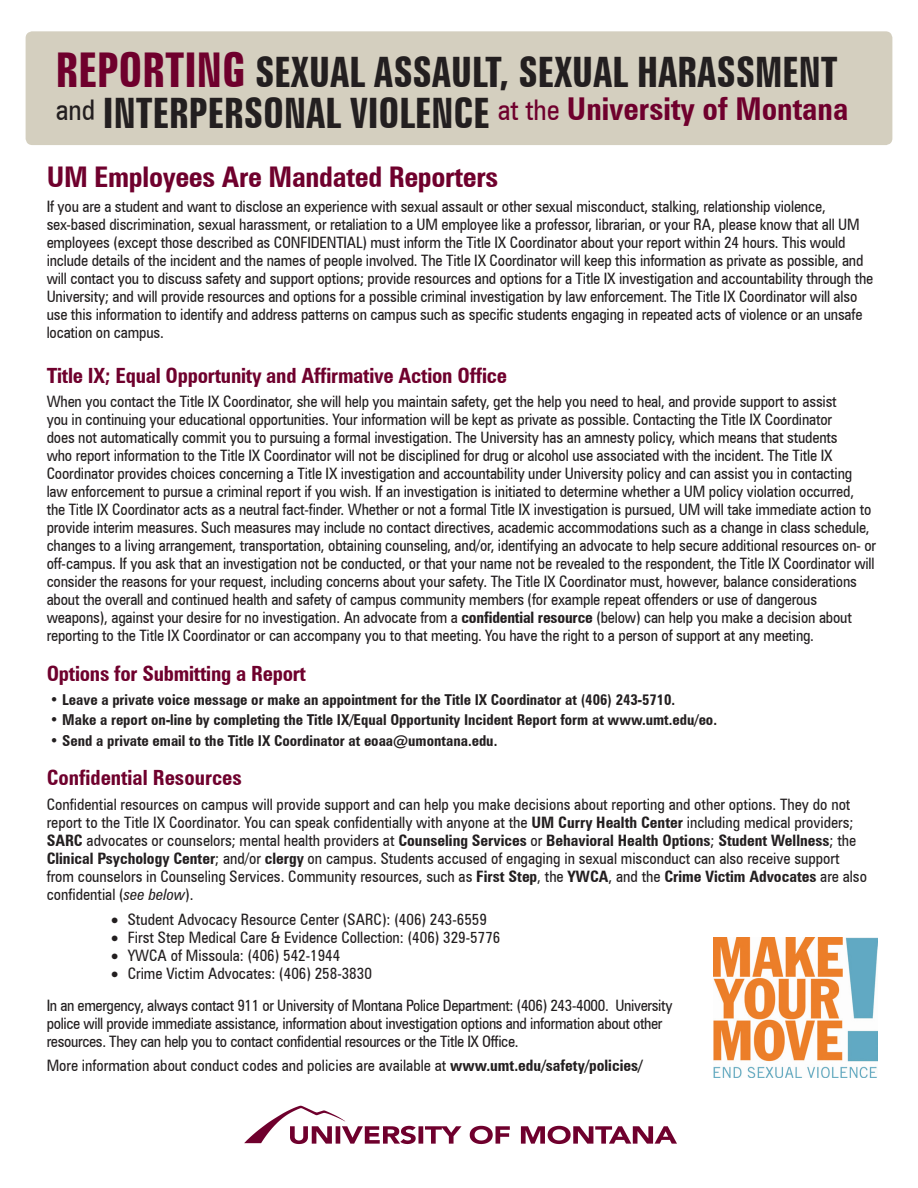
<style>
.page{position:relative;width:918px;height:1188px;background:#fff}
.page>*{position:absolute;margin:0;border:0;box-sizing:border-box;transform-origin:0 0}
.Heading_1{font:700 extra-condensed 42px/40.5px "Zurich BT";color:#231f20}
.t1{font:700 condensed 28.5px "Zurich BT";letter-spacing:-.01em;color:#6f002d}
.t2{font:700 condensed 21px "Zurich BT";letter-spacing:-.01em;color:#6f002d}
.t3{font:condensed 15.75px/18px "Zurich BT";letter-spacing:-.01em;color:#231f20}
.t4{font:700 condensed 15px "Zurich BT";color:#231f20}
.s1{font-size:48px;color:#6f002d}
.s2{font-weight:700}
.s3{font-style:italic}
</style>
<div class="page">
<div style="left:26px;top:31px;width:866px;height:114px;background:#d4cfbf;border-radius:7px"></div>
<img style="left:713px;top:938px;width:165px;height:139px">
<img style="left:244px;top:1105px;width:433px;height:40px">
<p class="Heading_1" style="left:56px;top:52px;width:794px"><span class="s1">REPORTING</span> SEXUAL ASSAULT, SEXUAL HARASSMENT <sup>and</sup> INTERPERSONAL VIOLENCE <sup>at</sup> <sup>the</sup> <sup>University</sup> <sup>of</sup> <sup>Montana</sup></p>
<p class="t1" style="left:47px;top:160px;width:453px">UM Employees Are Mandated Reporters</p>
<p class="t3" style="left:47px;top:197px;width:828px">If you are a student and want to disclose an experience with sexual assault or other sexual misconduct, stalking, relationship violence, sex-based discrimination, sexual harassment, or retaliation to a UM employee like a professor, librarian, or your RA, please know that all UM employees (except those described as CONFIDENTIAL) must inform the Title IX Coordinator about your report within 24 hours. This would include details of the incident and the names of people involved. The Title IX Coordinator will keep this information as private as possible, and will contact you to discuss safety and support options; provide resources and options for a Title IX investigation and accountability through the University; and will provide resources and options for a possible criminal investigation by law enforcement. The Title IX Coordinator will also use this information to identify and address patterns on campus such as specific students engaging in repeated acts of violence or an unsafe location on campus.</p>
<p class="t2" style="left:47px;top:362px;width:462px">Title IX; Equal Opportunity and Affirmative Action Office</p>
<p class="t3" style="left:47px;top:393px;width:831px">When you contact the Title IX Coordinator, she will help you maintain safety, get the help you need to heal, and provide support to assist<br>you in continuing your educational opportunities. Your information will be kept as private as possible. Contacting the Title IX Coordinator<br>does not automatically commit you to pursuing a formal investigation. The University has an amnesty policy, which means that students<br>who report information to the Title IX Coordinator will not be disciplined for drug or alcohol use associated with the incident. The Title IX Coordinator provides choices concerning a Title IX investigation and accountability under University policy and can assist you in contacting law enforcement to pursue a criminal report if you wish. If an investigation is initiated to determine whether a UM policy violation occurred, the Title IX Coordinator acts as a neutral fact-finder. Whether or not a formal Title IX investigation is pursued, UM will take immediate action to provide interim measures. Such measures may include no contact directives, academic accommodations such as a change in class schedule, changes to a living arrangement, transportation, obtaining counseling, and/or, identifying an advocate to help secure additional resources on- or off-campus. If you ask that an investigation not be conducted, or that your name not be revealed to the respondent, the Title IX Coordinator will consider the reasons for your request, including concerns about your safety. The Title IX Coordinator must, however, balance considerations about the overall and continued health and safety of campus community members (for example repeat offenders or use of dangerous weapons), against your desire for no investigation. An advocate from a <span class="s2">confidential resource</span> (below) can help you make a decision about reporting to the Title IX Coordinator or can accompany you to that meeting. You have the right to a person of support at any meeting.</p>
<p class="t2" style="left:47px;top:660px;width:261px">Options for Submitting a Report</p>
<p class="t4" style="left:50px;top:690px;width:627px">• Leave a private voice message or make an appointment for the Title IX Coordinator at (406) 243-5710.</p>
<p class="t4" style="left:50px;top:711px;width:669px">• Make a report on-line by completing the Title IX/Equal Opportunity Incident Report form at www.umt.edu/eo.</p>
<p class="t4" style="left:50px;top:732px;width:449px">• Send a private email to the Title IX Coordinator at eoaa@umontana.edu.</p>
<p class="t2" style="left:47px;top:765px;width:197px">Confidential Resources</p>
<p class="t3" style="left:47px;top:795px;width:822px">Confidential resources on campus will provide support and can help you make decisions about reporting and other options. They do not report to the Title IX Coordinator. You can speak confidentially with anyone at the <span class="s2">UM Curry Health Center</span> including medical providers; <span class="s2">SARC</span> advocates or counselors; mental health providers at <span class="s2">Counseling Services</span> or <span class="s2">Behavioral Health Options</span>; <span class="s2">Student Wellness</span>; the <span class="s2">Clinical Psychology Center</span>; and/or <span class="s2">clergy</span> on campus. Students accused of engaging in sexual misconduct can also receive support from counselors in Counseling Services. Community resources, such as <span class="s2">First Step</span>, the <span class="s2">YWCA</span>, and the <span class="s2">Crime Victim Advocates</span> are also confidential (<span class="s3">see below</span>).</p>
<p class="t3" style="left:111px;top:910px;width:377px">• Student Advocacy Resource Center (SARC): (406) 243-6559</p>
<p class="t3" style="left:111px;top:928px;width:391px">• First Step Medical Care &amp; Evidence Collection: (406) 329-5776</p>
<p class="t3" style="left:111px;top:946px;width:231px">• YWCA of Missoula: (406) 542-1944</p>
<p class="t3" style="left:111px;top:964px;width:262px">• Crime Victim Advocates: (406) 258-3830</p>
<p class="t3" style="left:47px;top:996px;width:627px">In an emergency, always contact 911 or University of Montana Police Department: (406) 243-4000. University police will provide immediate assistance, information about investigation options and information about other resources. They can help you to contact confidential resources or the Title IX Office.</p>
<p class="t3" style="left:47px;top:1057px;width:597px">More information about conduct codes and policies are available at <span class="s2">www.umt.edu/safety/policies/</span></p>
</div>
